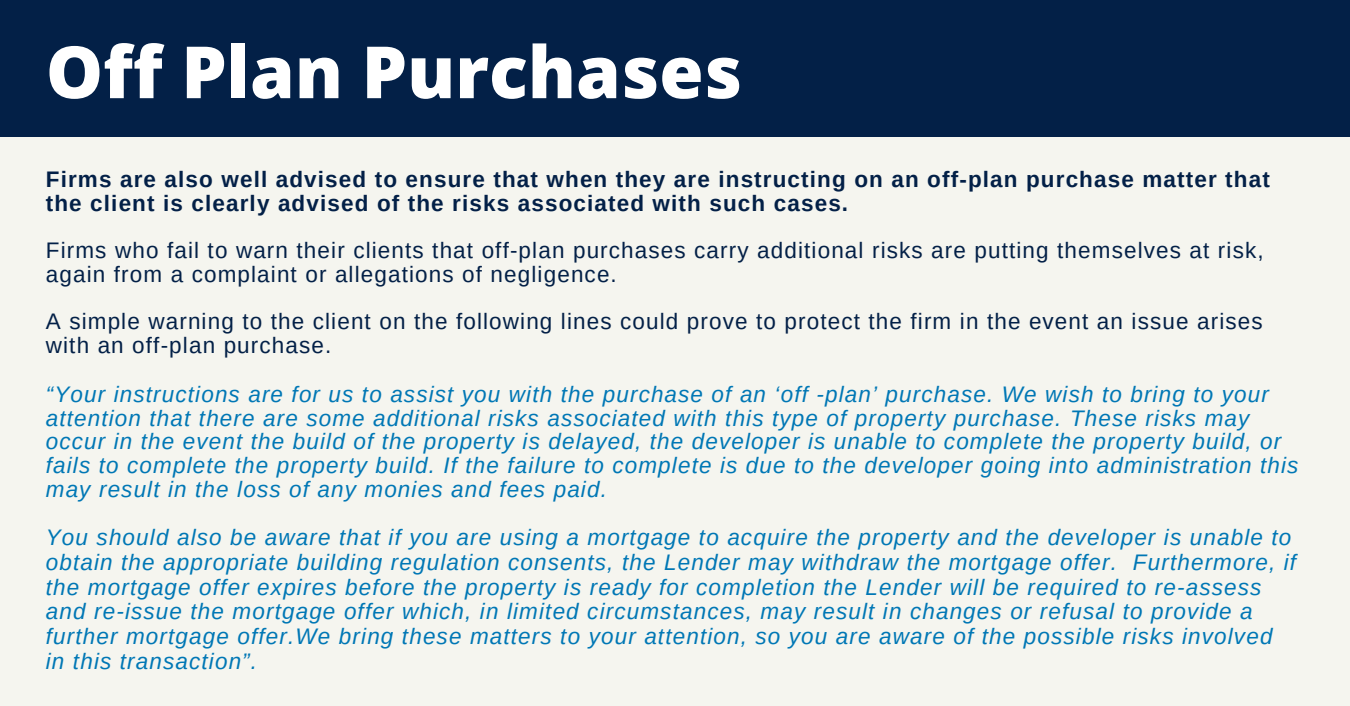
<style>
.page{position:relative;width:1350px;height:706px;background:#fff}
.page>*{position:absolute;margin:0;border:0;box-sizing:border-box;transform-origin:0 0}
.t1{font:800 72px "Open Sans";color:#fff}
.t2{font:italic 22.5px/24.8px "Arimo";letter-spacing:.05em;color:#0077b5}
.t3{font:22.5px/23.7px "Arimo";letter-spacing:.05em;color:#032047}
.t4{font:700 22.5px/23.7px "Arimo";letter-spacing:.05em;color:#032047}
</style>
<div class="page">
<div style="left:0;top:0;width:1350px;height:705px;background:#f5f5ef"></div>
<div style="left:0;top:0;width:1350px;height:136px;background:#032047"></div>
<h1 class="t1" style="left:46px;top:21px;width:698px">Off Plan Purchases</h1>
<p class="t4" style="left:46px;top:167px;width:1226px">Firms are also well advised to ensure that when they are instructing on an off-plan purchase matter that the client is clearly advised of the risks associated with such cases.</p>
<p class="t3" style="left:46px;top:238px;width:1219px">Firms who fail to warn their clients that off-plan purchases carry additional risks are putting themselves at risk, again from a complaint or allegations of negligence.</p>
<p class="t3" style="left:46px;top:309px;width:1218px">A simple warning to the client on the following lines could prove to protect the firm in the event an issue arises with an off-plan purchase.</p>
<p class="t2" style="left:46px;top:382px;width:1254px;line-height:23.7px">“Your instructions are for us to assist you with the purchase of an ‘off -plan’ purchase. We wish to bring to your attention that there are some additional risks associated with this type of property purchase. These risks may occur in the event the build of the property is delayed, the developer is unable to complete the property build, or fails to complete the property build. If the failure to complete is due to the developer going into administration this may result in the loss of any monies and fees paid.</p>
<p class="t2" style="left:46px;top:525px;width:1252px">You should also be aware that if you are using a mortgage to acquire the property and the developer is unable to obtain the appropriate building regulation consents, the Lender may withdraw the mortgage offer. Furthermore, if the mortgage offer expires before the property is ready for completion the Lender will be required to re-assess and re-issue the mortgage offer which, in limited circumstances, may result in changes or refusal to provide a further mortgage offer.We bring these matters to your attention, so you are aware of the possible risks involved in this transaction”.</p>
</div>
